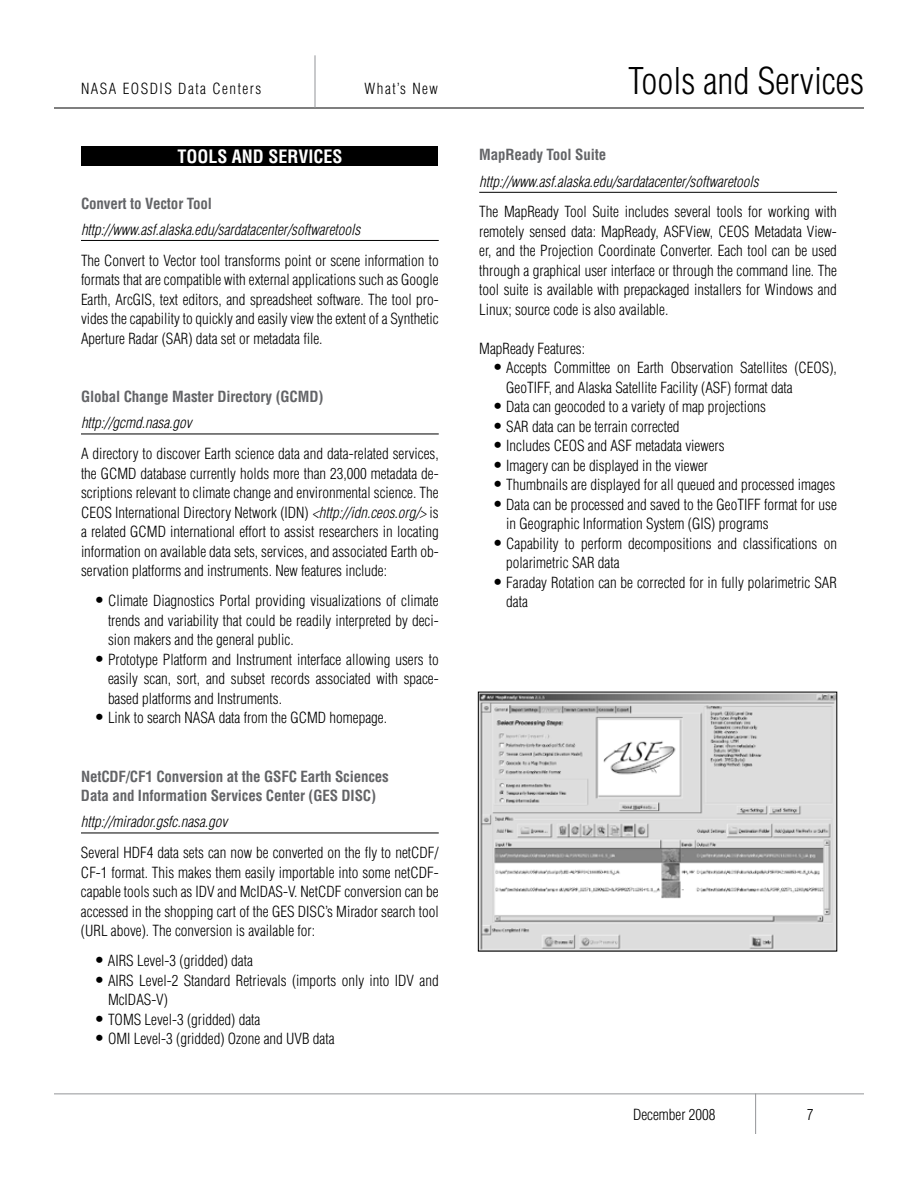
<style>
.page{position:relative;width:918px;height:1188px;background:#fff}
.page>*{position:absolute;margin:0;border:0;box-sizing:border-box;transform-origin:0 0}
.t1{font:300 condensed 36px "Helvetica";color:#000}
.t2{font:700 condensed 18px "Helvetica";color:#fff}
.t3{font:300 condensed 15px/19.5px "Helvetica";color:#000;text-align:justify}
.t4{font:italic 300 condensed 15px "Helvetica";color:#000}
.t5{font:700 condensed 15px/19.5px "Helvetica";letter-spacing:-.01em;color:#636467}
.t6{font:300 condensed 15px "Helvetica";letter-spacing:.1em;color:#000}
.s1{font-style:italic}
.s2{font-size:16.5px}
</style>
<div class="page">
<hr style="left:54px;top:108px;width:810px;height:1px;background:#000">
<hr style="left:54px;top:1094px;width:810px;height:1px;background:#939598">
<hr style="left:755px;top:1094px;width:1px;height:40px;background:#939598">
<hr style="left:315px;top:55px;width:1px;height:53px;background:#939598">
<div style="left:81px;top:146px;width:357px;height:20px;background:#000"></div>
<hr style="left:81px;top:240px;width:358px;height:1px;background:#000">
<hr style="left:81px;top:434px;width:358px;height:1px;background:#000">
<hr style="left:81px;top:833px;width:358px;height:1px;background:#000">
<hr style="left:479px;top:192px;width:358px;height:1px;background:#000">
<img style="left:480px;top:694px;width:355px;height:255px">
<p class="t6" style="left:81px;top:80px;width:182px">NASA EOSDIS Data Centers</p>
<p class="t3" style="left:365px;top:79px;width:75px">What’s New</p>
<p class="t2" style="left:177px;top:145px;width:66px">Tools and</p>
<p class="t2" style="left:268px;top:145px;width:76px">Services</p>
<p class="t5" style="left:81px;top:193px;width:132px">Convert to Vector Tool</p>
<p class="t4" style="left:81px;top:220px;width:281px">http://www.asf.alaska.edu/sardatacenter/softwaretools</p>
<p class="t3" style="left:81px;top:250px;width:359px">The Convert to Vector tool transforms point or scene information to formats that are compatible with external applications such as Google Earth, ArcGIS, text editors, and spreadsheet software. The tool pro&shy;vides the capability to quickly and easily view the extent of a Synthetic Aperture Radar (SAR) data set or metadata file.</p>
<p class="t5" style="left:81px;top:387px;width:244px">Global Change Master Directory (GCMD)</p>
<p class="t4" style="left:81px;top:414px;width:112px">http://gcmd.nasa.gov</p>
<p class="t3" style="left:81px;top:444px;width:359px">A directory to discover Earth science data and data-related services, the GCMD database currently holds more than 23,000 metadata de&shy;scriptions relevant to climate change and environmental science. The CEOS International Directory Network (IDN) <span class="s1">&lt;http://idn.ceos.org/&gt;</span> is a related GCMD international effort to assist researchers in locating information on available data sets, services, and associated Earth ob&shy;servation platforms and instruments. New features include:</p>
<p class="t3" style="left:108px;top:591px;width:332px;text-indent:-14px"><span class="s2">•</span> Climate Diagnostics Portal providing visualizations of climate trends and variability that could be readily interpreted by deci&shy;sion makers and the general public.</p>
<p class="t3" style="left:108px;top:649px;width:332px;text-indent:-14px"><span class="s2">•</span> Prototype Platform and Instrument interface allowing users to easily scan, sort, and subset records associated with space&shy;based platforms and Instruments.</p>
<p class="t3" style="left:94px;top:708px;width:294px"><span class="s2">•</span> Link to search NASA data from the GCMD homepage.</p>
<p class="t5" style="left:81px;top:766px;width:309px">NetCDF/CF1 Conversion at the GSFC Earth Sciences<br>Data and Information Services Center (GES DISC)</p>
<p class="t4" style="left:81px;top:813px;width:148px">http://mirador.gsfc.nasa.gov</p>
<p class="t3" style="left:81px;top:843px;width:359px">Several HDF4 data sets can now be converted on the fly to netCDF/ CF-1 format. This makes them easily importable into some netCDF&shy;capable tools such as IDV and McIDAS-V. NetCDF conversion can be accessed in the shopping cart of the GES DISC’s Mirador search tool (URL above). The conversion is available for:</p>
<p class="t3" style="left:94px;top:951px;width:160px"><span class="s2">•</span> AIRS Level-3 (gridded) data</p>
<p class="t3" style="left:108px;top:970px;width:332px;text-indent:-14px"><span class="s2">•</span> AIRS Level-2 Standard Retrievals (imports only into IDV and<br>McIDAS-V)</p>
<p class="t3" style="left:94px;top:1009px;width:167px"><span class="s2">•</span> TOMS Level-3 (gridded) data</p>
<p class="t3" style="left:94px;top:1029px;width:242px"><span class="s2">•</span> OMI Level-3 (gridded) Ozone and UVB data</p>
<h1 class="t1" style="left:628px;top:59px;width:237px">Tools and Services</h1>
<p class="t5" style="left:479px;top:145px;width:129px">MapReady Tool Suite</p>
<p class="t4" style="left:479px;top:172px;width:281px">http://www.asf.alaska.edu/sardatacenter/softwaretools</p>
<p class="t3" style="left:479px;top:202px;width:359px">The MapReady Tool Suite includes several tools for working with remotely sensed data: MapReady, ASFView, CEOS Metadata View&shy;er, and the Projection Coordinate Converter. Each tool can be used through a graphical user interface or through the command line. The tool suite is available with prepackaged installers for Windows and Linux; source code is also available.</p>
<p class="t3" style="left:479px;top:339px;width:107px">MapReady Features:</p>
<p class="t3" style="left:506px;top:358px;width:332px;text-indent:-14px"><span class="s2">•</span> Accepts Committee on Earth Observation Satellites (CEOS),<br>GeoTIFF, and Alaska Satellite Facility (ASF) format data</p>
<p class="t3" style="left:493px;top:397px;width:275px"><span class="s2">•</span> Data can geocoded to a variety of map projections</p>
<p class="t3" style="left:493px;top:417px;width:188px"><span class="s2">•</span> SAR data can be terrain corrected</p>
<p class="t3" style="left:493px;top:436px;width:233px"><span class="s2">•</span> Includes CEOS and ASF metadata viewers</p>
<p class="t3" style="left:493px;top:456px;width:217px"><span class="s2">•</span> Imagery can be displayed in the viewer</p>
<p class="t3" style="left:493px;top:475px;width:344px"><span class="s2">•</span> Thumbnails are displayed for all queued and processed images</p>
<p class="t3" style="left:506px;top:495px;width:332px;text-indent:-14px"><span class="s2">•</span> Data can be processed and saved to the GeoTIFF format for use in Geographic Information System (GIS) programs</p>
<p class="t3" style="left:506px;top:534px;width:332px;text-indent:-14px"><span class="s2">•</span> Capability to perform decompositions and classifications on polarimetric SAR data</p>
<p class="t3" style="left:506px;top:573px;width:332px;text-indent:-14px"><span class="s2">•</span> Faraday Rotation can be corrected for in fully polarimetric SAR data</p>
<p class="t3" style="left:633px;top:1104px;width:84px">December 2008</p>
<p class="t3" style="left:807px;top:1104px;width:8px">7</p>
</div>
